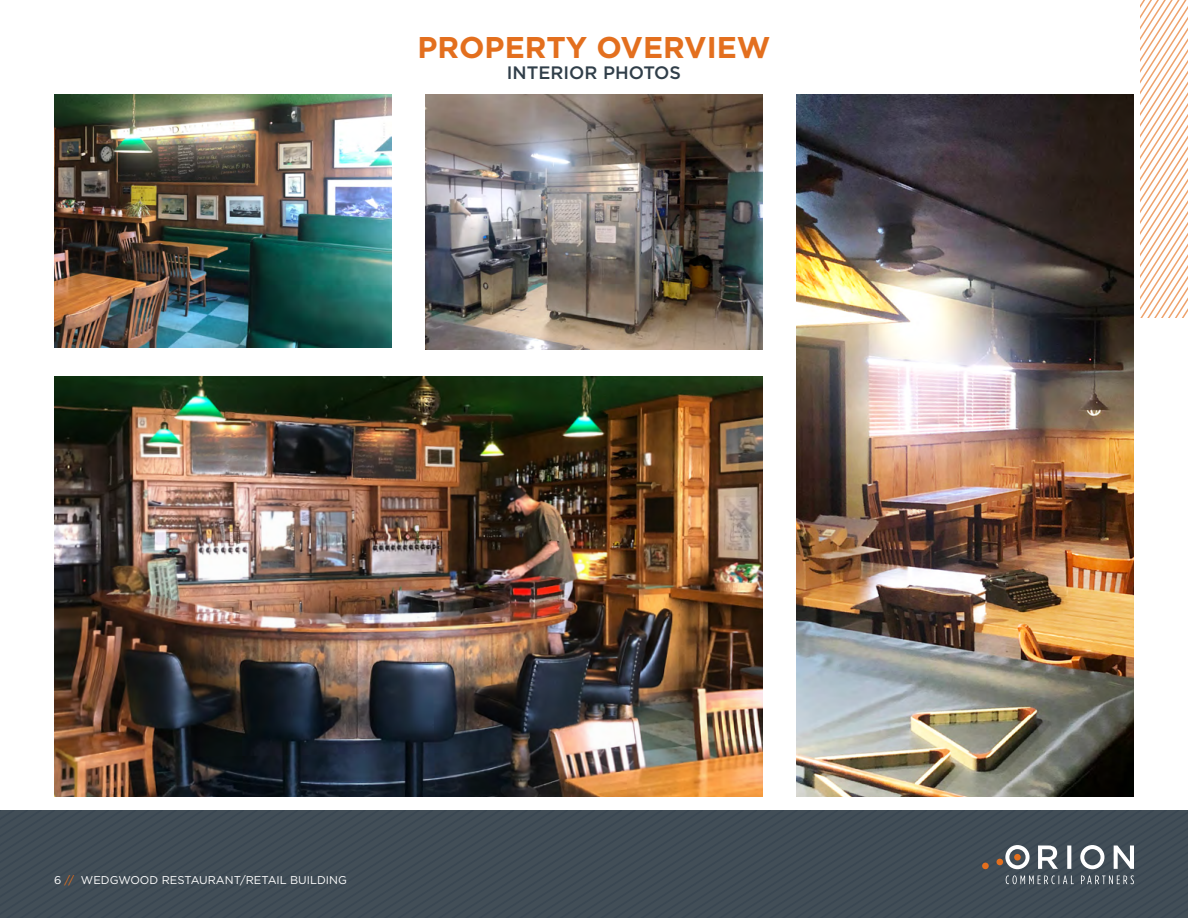
<style>
.page{position:relative;width:1188px;height:918px;background:#fff}
.page>*{position:absolute;margin:0;border:0;box-sizing:border-box;transform-origin:0 0}
.t1{font:700 30px "Gotham";color:#e36f1e}
.t2{font:500 18px "Gotham";color:#303e49}
.t3{font:11.25px "Gotham";color:#fff}
.s1{color:#e36f1e}
</style>
<div class="page">
<div style="left:0;top:810px;width:1188px;height:108px;background:#424e57"></div>
<svg style="left:1141px;top:0;width:47px;height:317px"></svg>
<img style="left:425px;top:94px;width:338px;height:255px">
<img style="left:54px;top:377px;width:709px;height:420px">
<img style="left:54px;top:94px;width:338px;height:254px">
<img style="left:796px;top:94px;width:338px;height:702px">
<h1 class="t1" style="left:417px;top:27px;width:355px">PROPERTY OVERVIEW</h1>
<h2 class="t2" style="left:507px;top:61px;width:176px">INTERIOR PHOTOS</h2>
<p class="t3" style="left:54px;top:873px;width:294px">6 <span class="s1">//</span> WEDGWOOD RESTAURANT/RETAIL BUILDING</p>
</div>
